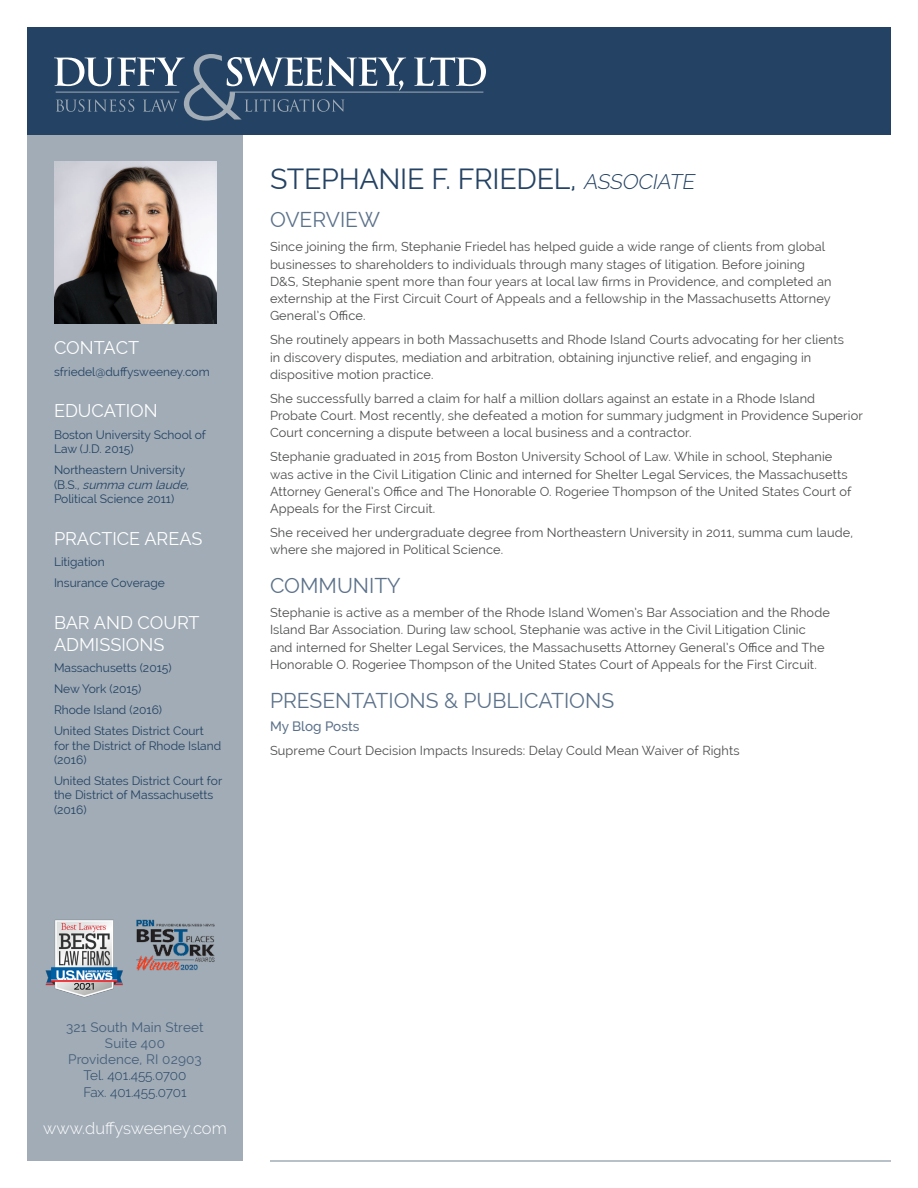
<style>
.page{position:relative;width:918px;height:1188px;background:#fff}
.page>*{position:absolute;margin:0;border:0;box-sizing:border-box;transform-origin:0 0}
.Name{font:28.5px "Raleway";letter-spacing:-.01em;color:#244263}
.Body_Heading{font:21px "Raleway";color:#5b718a}
.Sidebar_Heading{font:18px/21.6px "Raleway";color:#fff}
.t1{font:300 16.5px "Raleway";color:#fff}
.t2{font:13.5px/16.2px "Raleway";letter-spacing:.01em;color:#455e7a;text-align:center}
.t3{font:300 13.5px/16.2px "Raleway";color:#244263}
.Body_Sub-head{font:500 13.5px "Raleway";color:#5b718a}
.Short_Bio_Body{font:12.75px/17.2px "Raleway";letter-spacing:.01em;color:#4b4c4d}
.Sidebar_Body{font:12px/14.4px "Raleway";color:#244263}
.s1{font-style:italic}
.s2{font-weight:300;font-style:italic;font-size:21px}
</style>
<div class="page">
<div style="left:27px;top:40px;width:216px;height:1121px;background:#a1acb6"></div>
<div style="left:27px;top:27px;width:864px;height:108px;background:#244263"></div>
<svg style="left:54px;top:54px;width:352px;height:67px"></svg>
<svg style="left:414px;top:57px;width:72px;height:29px"></svg>
<hr style="left:56px;top:92px;width:123px;height:1px;background:#a1acb6">
<hr style="left:230px;top:92px;width:253px;height:1px;background:#a1acb6">
<hr style="left:270px;top:1160px;width:621px;height:2px;background:#a1acb6">
<img style="left:54px;top:162px;width:162px;height:162px">
<img style="left:45px;top:919px;width:78px;height:79px">
<img style="left:136px;top:919px;width:79px;height:52px">
<p class="Sidebar_Heading" style="left:54px;top:337px;width:87px">CONTACT</p>
<p class="Sidebar_Body" style="left:54px;top:364px;width:157px">sfriedel@duffysweeney.com</p>
<p class="Sidebar_Heading" style="left:54px;top:400px;width:105px">EDUCATION</p>
<p class="Sidebar_Body" style="left:54px;top:427px;width:153px">Boston University School of<br>Law (J.D. 2015)</p>
<p class="Sidebar_Body" style="left:54px;top:463px;width:140px">Northeastern University<br>( B . S . , <span class="s1">summacum laude,<br></span>Political Science 2011)</p>
<p class="Sidebar_Heading" style="left:54px;top:528px;width:150px">PRACTICE AREAS</p>
<p class="Sidebar_Body" style="left:54px;top:554px;width:52px">Litigation</p>
<p class="Sidebar_Body" style="left:54px;top:576px;width:112px">Insurance Coverage</p>
<p class="Sidebar_Heading" style="left:54px;top:612px;width:147px">BAR AND COURT<br>ADMISSIONS</p>
<p class="Sidebar_Body" style="left:54px;top:660px;width:119px">Massachusetts (2015)</p>
<p class="Sidebar_Body" style="left:54px;top:681px;width:89px">New York (2015)</p>
<p class="Sidebar_Body" style="left:54px;top:703px;width:110px">Rhode Island (2016)</p>
<p class="Sidebar_Body" style="left:54px;top:724px;width:169px">United States District Court for the District of Rhode Island (2016)</p>
<p class="Sidebar_Body" style="left:54px;top:774px;width:170px">United States District Court for the District of Massachusetts (2016)</p>
<p class="Name" style="left:270px;top:162px;width:430px">STEPHANIE F. FRIEDEL, <span class="s2">ASSOCIATE</span></p>
<p class="Body_Heading" style="left:270px;top:208px;width:112px">OVERVIEW</p>
<p class="Short_Bio_Body" style="left:270px;top:238px;width:563px">Since joining the firm, Stephanie Friedel has helped guide a wide range of clients from global businesses to shareholders to individuals through many stages of litigation. Before joining D&amp;S, Stephanie spent more than four years at local law firms in Providence, and completed an externship at the First Circuit Court of Appeals and a fellowship in the Massachusetts Attorney General’s Office.</p>
<p class="Short_Bio_Body" style="left:270px;top:331px;width:576px">She routinely appears in both Massachusetts and Rhode Island Courts advocating for her clients in discovery disputes, mediation and arbitration, obtaining injunctive relief, and engaging in dispositive motion practice.</p>
<p class="Short_Bio_Body" style="left:270px;top:390px;width:594px">She successfully barred a claim for half a million dollars against an estate in a Rhode Island<br>Probate Court. Most recently, she defeated a motion for summary judgment in Providence Superior<br>Court concerning a dispute between a local business and a contractor.</p>
<p class="Short_Bio_Body" style="left:270px;top:448px;width:583px">Stephanie graduated in 2015 from Boston University School of Law. While in school, Stephanie was active in the Civil Litigation Clinic and interned for Shelter Legal Services, the Massachusetts Attorney General’s Office and The Honorable O. Rogeriee Thompson of the United States Court of Appeals for the First Circuit.</p>
<p class="Short_Bio_Body" style="left:270px;top:524px;width:585px">She received her undergraduate degree from Northeastern University in 2011, summa cum laude, where she majored in Political Science.</p>
<p class="Body_Heading" style="left:270px;top:574px;width:132px">COMMUNITY</p>
<p class="Short_Bio_Body" style="left:270px;top:604px;width:561px">Stephanie is active as a member of the Rhode Island Women’s Bar Association and the Rhode Island Bar Association. During law school, Stephanie was active in the Civil Litigation Clinic and interned for Shelter Legal Services, the Massachusetts Attorney General’s Office and The Honorable O. Rogeriee Thompson of the United States Court of Appeals for the First Circuit.</p>
<p class="Body_Heading" style="left:270px;top:688px;width:346px">PRESENTATIONS &amp; PUBLICATIONS</p>
<p class="Body_Sub-head" style="left:270px;top:718px;width:91px">My Blog Posts</p>
<p class="Short_Bio_Body" style="left:270px;top:741px;width:471px">Supreme Court Decision Impacts Insureds: Delay Could Mean Waiver of Rights</p>
<p class="t2" style="left:66px;top:1019px;width:139px">321 South Main Street<br>Suite 400<br>Providence, RI 02903</p>
<p class="t3" style="left:83px;top:1067px;width:105px">Tel. 401.455.0700<br>Fax. 401.455.0701</p>
<p class="t1" style="left:43px;top:1119px;width:185px">www.duffysweeney.com</p>
</div>
